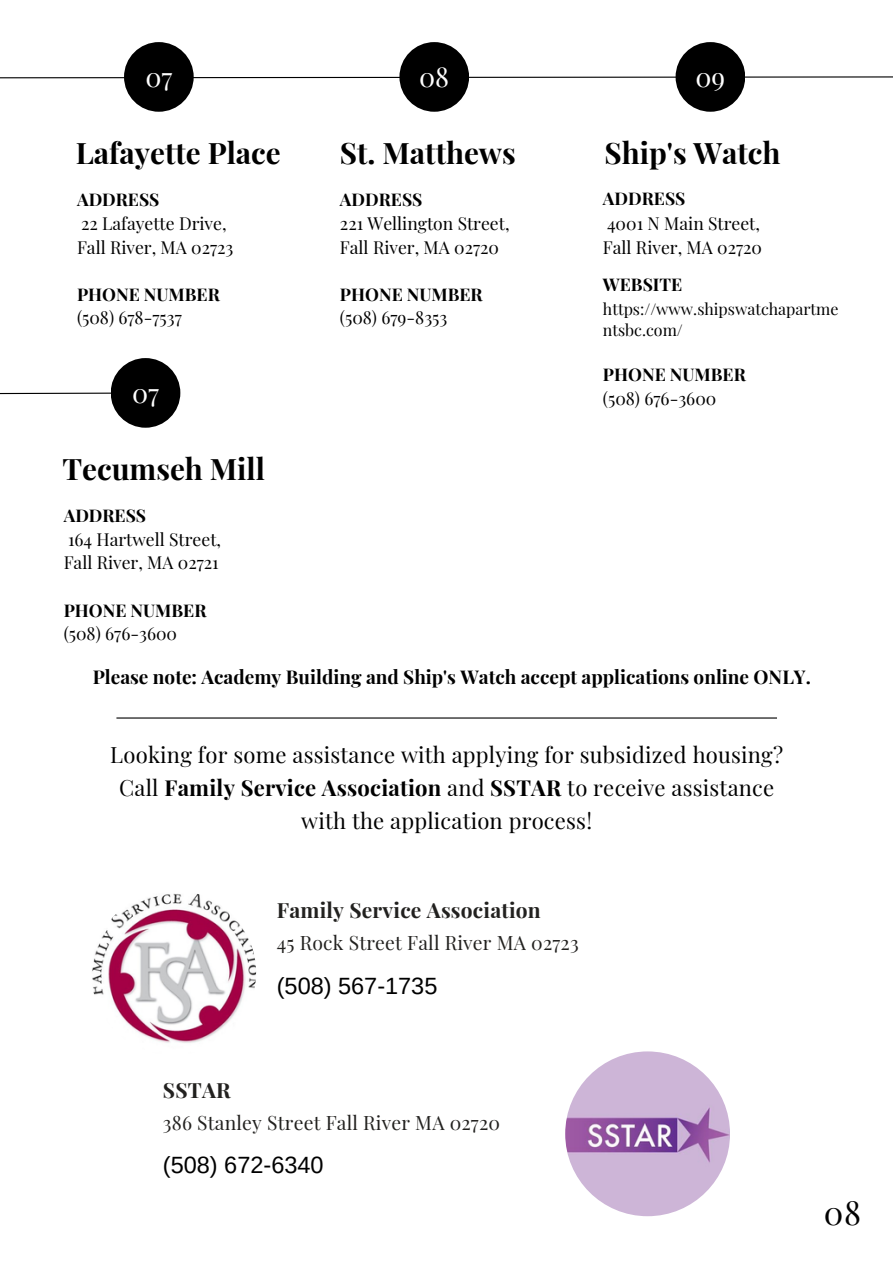
<style>
.page{position:relative;width:893px;height:1264px;background:#fff}
.page>*{position:absolute;margin:0;border:0;box-sizing:border-box;transform-origin:0 0}
.t1{font:32.7px "Playfair Display";color:#000}
.t2{font:700 29.55px "Playfair Display";color:#000}
.t3{font:26.85px "Playfair Display";color:#fff}
.t4{font:23.55px "Arimo";color:#000}
.t5{font:22.05px/32.7px "Playfair Display";letter-spacing:.01em;color:#000;text-align:center}
.t6{font:700 21px "Playfair Display";letter-spacing:.01em;color:#22211f}
.t7{font:19.35px "Playfair Display";letter-spacing:.01em;color:#22211f}
.t8{font:700 19.05px "Playfair Display";color:#000}
.t9{font:17.55px/23.7px "Playfair Display";color:#000}
.t10{font:700 17.55px "Playfair Display";color:#000}
.t11{font:16.05px/21.8px "Playfair Display";color:#000}
.s1{font-weight:700}
</style>
<div class="page">
<svg style="left:0;top:76px;width:892px;height:3px"></svg>
<div style="left:124px;top:42px;width:70px;height:70px;background:#000;border-radius:50%"></div>
<div style="left:399px;top:42px;width:70px;height:70px;background:#000;border-radius:50%"></div>
<div style="left:675px;top:42px;width:70px;height:70px;background:#000;border-radius:50%"></div>
<img style="left:91px;top:890px;width:165px;height:165px;border-radius:50%">
<img style="left:565px;top:1051px;width:165px;height:165px;border-radius:50%">
<hr style="left:116px;top:717px;width:661px;height:1px;background:#000">
<svg style="left:0;top:392px;width:111px;height:3px"></svg>
<div style="left:111px;top:358px;width:69px;height:70px;background:#000;border-radius:50%"></div>
<p class="t3" style="left:145px;top:58px;width:28px">07</p>
<p class="t3" style="left:419px;top:58px;width:32px">08</p>
<p class="t3" style="left:695px;top:58px;width:31px">09</p>
<h6 class="t2" style="left:76px;top:132px;width:206px">Lafayette Place</h6>
<p class="t2" style="left:340px;top:132px;width:177px">St. Matthews</p>
<h1 class="t2" style="left:604px;top:132px;width:177px">Ship's Watch</h1>
<p class="t10" style="left:340px;top:187px;width:84px">ADDRESS</p>
<p class="t9" style="left:340px;top:211px;width:171px">221 Wellington Street,</p>
<p class="t9" style="left:340px;top:234px;width:161px">Fall River, MA 02720</p>
<h6 class="t9" style="left:340px;top:282px;width:144px"><span class="s1">PHONE NUMBER </span>(508) 679-8353</h6>
<p class="t10" style="left:603px;top:186px;width:84px">ADDRESS</p>
<p class="t9" style="left:603px;top:210px;width:161px;line-height:24.2px">4001 N Main Street,<br>Fall River, MA 02720</p>
<p class="t10" style="left:603px;top:272px;width:81px">WEBSITE</p>
<p class="t11" style="left:603px;top:297px;width:237px">https://www.shipswatchapartme ntsbc.com/</p>
<p class="t10" style="left:603px;top:362px;width:144px">PHONE NUMBER</p>
<p class="t9" style="left:603px;top:386px;width:115px">(508) 676-3600</p>
<h1 class="t10" style="left:77px;top:187px;width:84px">ADDRESS</h1>
<p class="t9" style="left:81px;top:211px;width:147px">22 Lafayette Drive,</p>
<p class="t9" style="left:77px;top:234px;width:158px">Fall River, MA 02723</p>
<p class="t9" style="left:77px;top:282px;width:144px"><span class="s1">PHONE NUMBER </span>(508) 678-7537</p>
<h5 class="t3" style="left:132px;top:374px;width:28px">07</h5>
<h2 class="t2" style="left:62px;top:448px;width:204px">Tecumseh Mill</h2>
<h2 class="t10" style="left:64px;top:503px;width:84px">ADDRESS</h2>
<p class="t9" style="left:68px;top:526px;width:154px">164 Hartwell Street,</p>
<h3 class="t9" style="left:64px;top:550px;width:157px">Fall River, MA 02721</h3>
<h5 class="t9" style="left:64px;top:597px;width:144px"><span class="s1">PHONE NUMBER </span>(508) 676-3600</h5>
<h4 class="t8" style="left:93px;top:663px;width:719px">Please note: Academy Building and Ship's Watch accept applications online ONLY.</h4>
<p class="t5" style="left:110px;top:738px;width:674px">Looking for some assistance with applying for subsidized housing?<br>Call <span class="s1">Family Service Association</span> and <span class="s1">SSTAR</span> to receive assistance with the application process!</p>
<p class="t6" style="left:277px;top:895px;width:265px">Family Service Association</p>
<p class="t7" style="left:277px;top:929px;width:303px">45 Rock Street Fall River MA 02723</p>
<h1 class="t4" style="left:277px;top:972px;width:162px">(508) 567-1735</h1>
<h4 class="t6" style="left:163px;top:1074px;width:69px">SSTAR</h4>
<h2 class="t7" style="left:163px;top:1108px;width:338px">386 Stanley Street Fall River MA 02720</h2>
<h6 class="t4" style="left:163px;top:1151px;width:162px">(508) 672-6340</h6>
<p class="t1" style="left:823px;top:1189px;width:39px">08</p>
</div>
